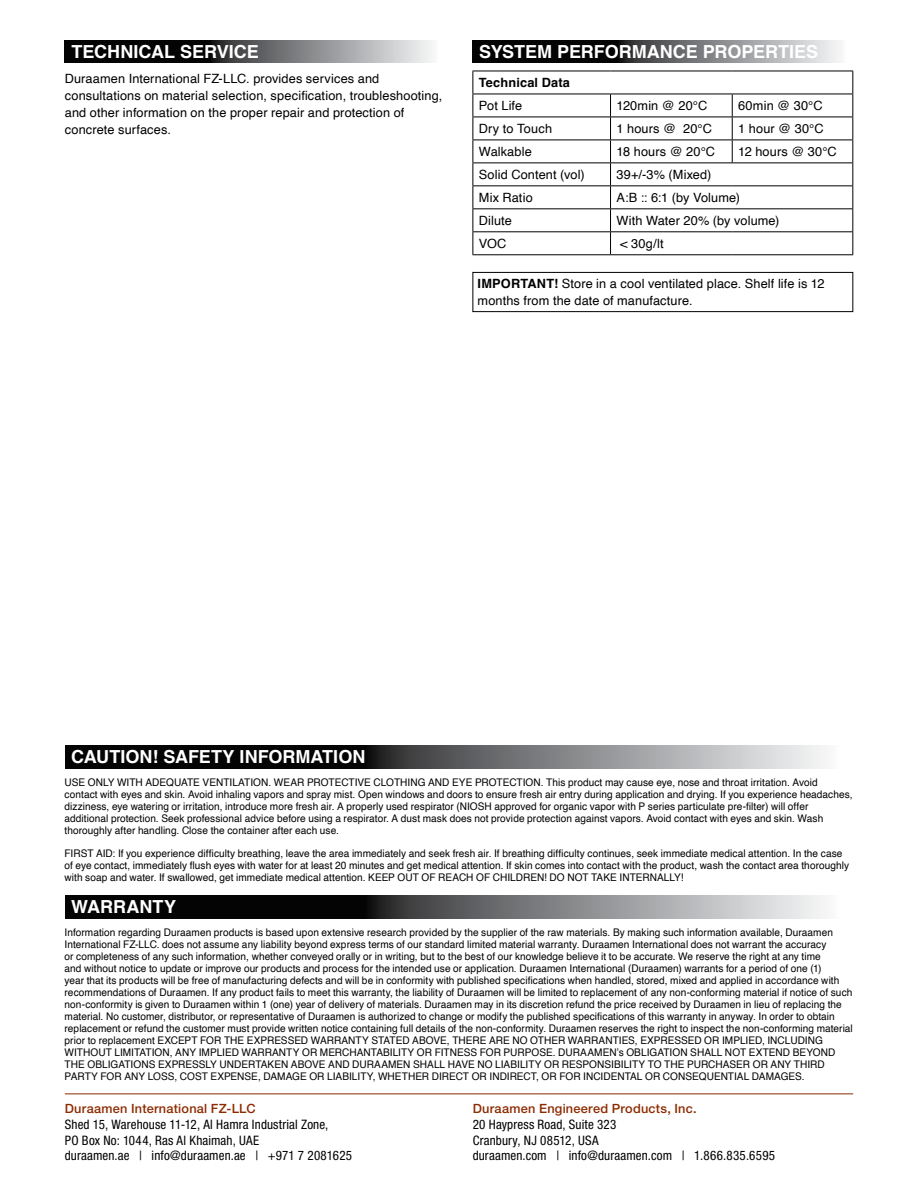
<style>
.page{position:relative;width:918px;height:1188px;background:#fff}
.page>*{position:absolute;margin:0;border:0;box-sizing:border-box;transform-origin:0 0}
.t1{font:700 18px "Helvetica";color:#fff}
.t2{font:condensed 13.05px/15.6px "Helvetica Neue LT Std";letter-spacing:.01em;color:#000}
.t3{font:12.75px/17.2px "Helvetica";letter-spacing:.01em;color:#000}
.t4{font:500 12.75px "Helvetica Neue LT Std";letter-spacing:.02em;color:#8c2b00}
.t5{font:700 12.75px "Helvetica";letter-spacing:.01em;color:#000}
.t6{font:10.5px/12px "Helvetica";letter-spacing:.005em;color:#000;scale:.96 1}
.s1{font-weight:700}
</style>
<div class="page">
<hr style="left:65px;top:1094px;width:788px;height:1px;background:#8c2b00">
<svg style="left:65px;top:896px;width:760px;height:22px;background:#575859"></svg>
<svg style="left:65px;top:746px;width:760px;height:22px;background:#575859"></svg>
<svg style="left:65px;top:40px;width:367px;height:22px;background:#58595a"></svg>
<svg style="left:472px;top:40px;width:368px;height:22px;background:#575859"></svg>
<hr style="left:472px;top:71px;width:139px;height:1px;background:#000">
<hr style="left:611px;top:71px;width:121px;height:1px;background:#000">
<hr style="left:732px;top:71px;width:121px;height:1px;background:#000">
<hr style="left:472px;top:94px;width:139px;height:1px;background:#000">
<hr style="left:611px;top:94px;width:121px;height:1px;background:#000">
<hr style="left:732px;top:94px;width:121px;height:1px;background:#000">
<hr style="left:472px;top:117px;width:139px;height:1px;background:#000">
<hr style="left:611px;top:117px;width:121px;height:1px;background:#000">
<hr style="left:732px;top:117px;width:121px;height:1px;background:#000">
<hr style="left:472px;top:140px;width:139px;height:1px;background:#000">
<hr style="left:611px;top:140px;width:121px;height:1px;background:#000">
<hr style="left:732px;top:140px;width:121px;height:1px;background:#000">
<svg style="left:732px;top:94px;width:1px;height:69px"></svg>
<hr style="left:472px;top:163px;width:139px;height:1px;background:#000">
<hr style="left:611px;top:163px;width:121px;height:1px;background:#000">
<hr style="left:732px;top:163px;width:121px;height:1px;background:#000">
<hr style="left:472px;top:185px;width:139px;height:1px;background:#000">
<hr style="left:611px;top:185px;width:121px;height:1px;background:#000">
<hr style="left:732px;top:185px;width:121px;height:1px;background:#000">
<hr style="left:472px;top:208px;width:139px;height:1px;background:#000">
<hr style="left:611px;top:208px;width:121px;height:1px;background:#000">
<hr style="left:732px;top:208px;width:121px;height:1px;background:#000">
<hr style="left:472px;top:231px;width:139px;height:1px;background:#000">
<svg style="left:472px;top:71px;width:1px;height:183px"></svg>
<hr style="left:611px;top:231px;width:121px;height:1px;background:#000">
<svg style="left:610px;top:94px;width:1px;height:160px"></svg>
<hr style="left:732px;top:231px;width:121px;height:1px;background:#000">
<svg style="left:852px;top:71px;width:1px;height:183px"></svg>
<hr style="left:472px;top:254px;width:139px;height:1px;background:#000">
<hr style="left:611px;top:254px;width:121px;height:1px;background:#000">
<hr style="left:732px;top:254px;width:121px;height:1px;background:#000">
<div style="left:472px;top:272px;width:381px;height:40px;border:1px solid #000"></div>
<h1 class="t1" style="left:72px;top:41px;width:189px">TECHNICAL SERVICE</h1>
<p class="t3" style="left:65px;top:70px;width:379px">Duraamen International FZ-LLC. provides services and consultations on material selection, specification, troubleshooting, and other information on the proper repair and protection of concrete surfaces.</p>
<h1 class="t1" style="left:479px;top:41px;width:340px">SYSTEM PERFORMANCE PROPERTIES</h1>
<p class="t5" style="left:479px;top:75px;width:93px">Technical Data</p>
<p class="t3" style="left:479px;top:98px;width:45px">Pot Life</p>
<p class="t3" style="left:617px;top:98px;width:92px">120min @ 20°C</p>
<p class="t3" style="left:738px;top:98px;width:86px">60min @ 30°C</p>
<p class="t3" style="left:479px;top:120px;width:75px">Dry to Touch</p>
<p class="t3" style="left:617px;top:120px;width:97px">1 hours @ 20°C</p>
<p class="t3" style="left:738px;top:120px;width:87px">1 hour @ 30°C</p>
<p class="t3" style="left:479px;top:143px;width:55px">Walkable</p>
<p class="t3" style="left:617px;top:143px;width:100px">18 hours @ 20°C</p>
<p class="t3" style="left:738px;top:143px;width:100px">12 hours @ 30°C</p>
<p class="t3" style="left:479px;top:166px;width:107px">Solid Content (vol)</p>
<p class="t3" style="left:617px;top:166px;width:96px">39+/-3% (Mixed)</p>
<p class="t3" style="left:479px;top:189px;width:55px">Mix Ratio</p>
<p class="t3" style="left:617px;top:189px;width:125px">A:B :: 6:1 (by Volume)</p>
<p class="t3" style="left:479px;top:212px;width:35px">Dilute</p>
<p class="t3" style="left:617px;top:212px;width:164px">With Water 20% (by volume)</p>
<p class="t3" style="left:479px;top:235px;width:29px">VOC</p>
<p class="t3" style="left:620px;top:235px;width:45px">&lt; 30g/lt</p>
<p class="t3" style="left:478px;top:275px;width:348px"><span class="s1">IMPORTANT!</span> Store in a cool ventilated place. Shelf life is 12 months from the date of manufacture.</p>
<h1 class="t1" style="left:71px;top:746px;width:296px">CAUTION! SAFETY INFORMATION</h1>
<p class="t6" style="left:65px;top:777px;width:822px">USE ONLY WITH ADEQUATE VENTILATION. WEAR PROTECTIVE CLOTHING AND EYE PROTECTION. This product may cause eye, nose and throat irritation. Avoid contact with eyes and skin. Avoid inhaling vapors and spray mist. Open windows and doors to ensure fresh air entry during application and drying. If you experience headaches, dizziness, eye watering or irritation, introduce more fresh air. A properly used respirator (NIOSH approved for organic vapor with P series particulate pre-filter) will offer additional protection. Seek professional advice before using a respirator. A dust mask does not provide protection against vapors. Avoid contact with eyes and skin. Wash thoroughly after handling. Close the container after each use.</p>
<p class="t6" style="left:65px;top:847px;width:819px">FIRST AID: If you experience difficulty breathing, leave the area immediately and seek fresh air. If breathing difficulty continues, seek immediate medical attention. In the case of eye contact, immediately flush eyes with water for at least 20 minutes and get medical attention. If skin comes into contact with the product, wash the contact area thoroughly with soap and water. If swallowed, get immediate medical attention. KEEP OUT OF REACH OF CHILDREN! DO NOT TAKE INTERNALLY!</p>
<h1 class="t1" style="left:71px;top:896px;width:106px">WARRANTY</h1>
<p class="t6" style="left:65px;top:927px;width:823px">Information regarding Duraamen products is based upon extensive research provided by the supplier of the raw materials. By making such information available, Duraamen International FZ-LLC. does not assume any liability beyond express terms of our standard limited material warranty. Duraamen International does not warrant the accuracy<br>or completeness of any such information, whether conveyed orally or in writing, but to the best of our knowledge believe it to be accurate. We reserve the right at any time<br>and without notice to update or improve our products and process for the intended use or application. Duraamen International (Duraamen) warrants for a period of one (1)<br>year that its products will be free of manufacturing defects and will be in conformity with published specifications when handled, stored, mixed and applied in accordance with recommendations of Duraamen. If any product fails to meet this warranty, the liability of Duraamen will be limited to replacement of any non-conforming material if notice of such non-conformity is given to Duraamen within 1 (one) year of delivery of materials. Duraamen may in its discretion refund the price received by Duraamen in lieu of replacing the material. No customer, distributor, or representative of Duraamen is authorized to change or modify the published specifications of this warranty in anyway. In order to obtain replacement or refund the customer must provide written notice containing full details of the non-conformity. Duraamen reserves the right to inspect the non-conforming material prior to replacement EXCEPT FOR THE EXPRESSED WARRANTY STATED ABOVE, THERE ARE NO OTHER WARRANTIES, EXPRESSED OR IMPLIED, INCLUDING WITHOUT LIMITATION, ANY IMPLIED WARRANTY OR MERCHANTABILITY OR FITNESS FOR PURPOSE. DURAAMEN’s OBLIGATION SHALL NOT EXTEND BEYOND THE OBLIGATIONS EXPRESSLY UNDERTAKEN ABOVE AND DURAAMEN SHALL HAVE NO LIABILITY OR RESPONSIBILITY TO THE PURCHASER OR ANY THIRD PARTY FOR ANY LOSS, COST EXPENSE, DAMAGE OR LIABILITY, WHETHER DIRECT OR INDIRECT, OR FOR INCIDENTAL OR CONSEQUENTIAL DAMAGES.</p>
<p class="t4" style="left:65px;top:1101px;width:192px">Duraamen International FZ-LLC</p>
<p class="t2" style="left:65px;top:1117px;width:289px">Shed 15, Warehouse 11-12, Al Hamra Industrial Zone,<br>PO Box No: 1044, Ras Al Khaimah, UAE<br>duraamen.ae | info@duraamen.ae | +971 7 2081625</p>
<p class="t4" style="left:473px;top:1101px;width:225px">Duraamen Engineered Products, Inc.</p>
<p class="t2" style="left:473px;top:1117px;width:304px">20 Haypress Road, Suite 323<br>Cranbury, NJ 08512, USA<br>duraamen.com | info@duraamen.com | 1.866.835.6595</p>
</div>
